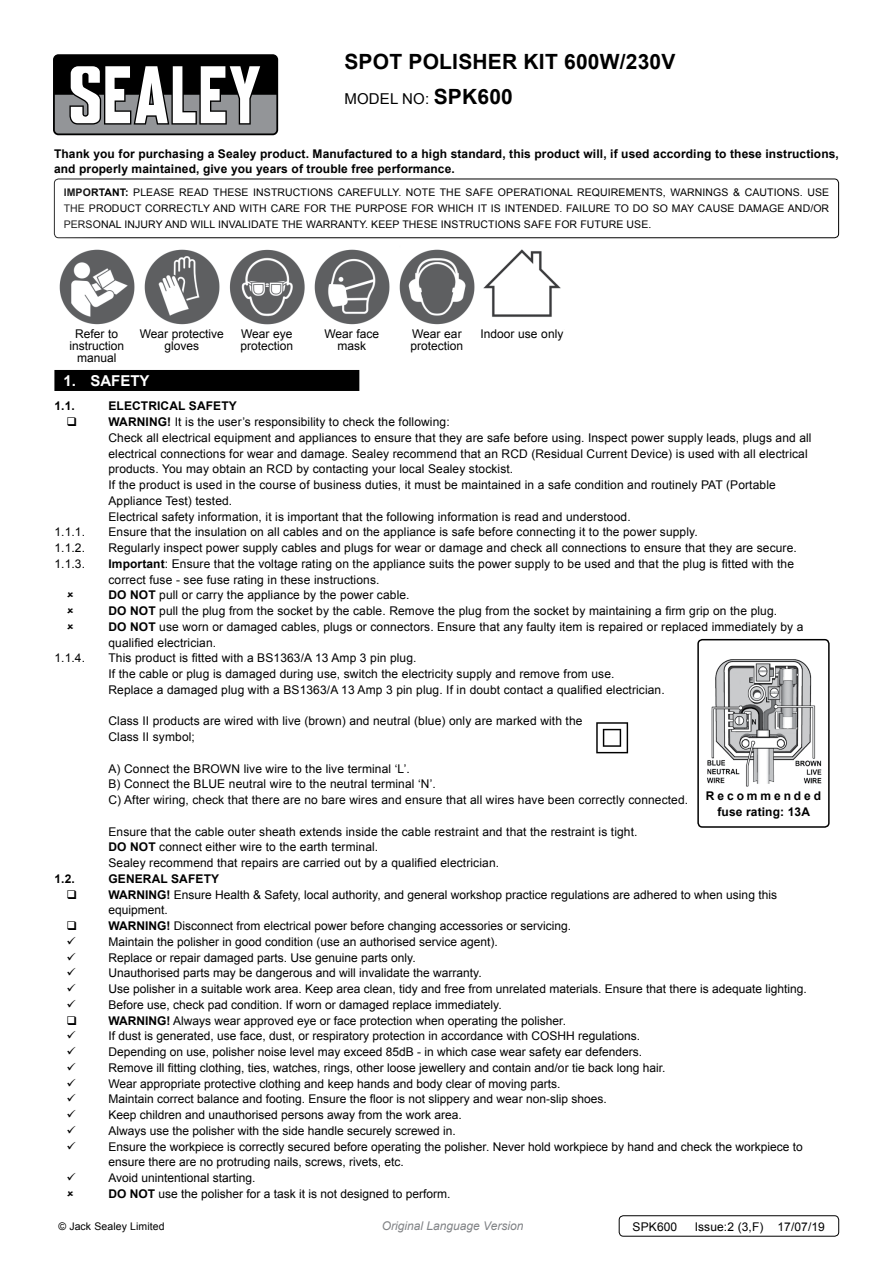
<style>
.page{position:relative;width:893px;height:1263px;background:#fff}
.page>*{position:absolute;margin:0;border:0;box-sizing:border-box;transform-origin:0 0}
.t1{font:700 21px "Arial";letter-spacing:.01em;color:#000}
.t2{font:15px "Arial";letter-spacing:.01em;color:#000}
.t3{font:700 15px "Arial";color:#fff}
.t4{font:12px/15.8px "Arial";letter-spacing:.01em;color:#000}
.t5{font:700 12px/15.8px "Arial";letter-spacing:.01em;color:#000}
.t6{font:italic 12px "Arial";color:#808285}
.t7{font:10.5px/15.8px "Arial";letter-spacing:.01em;color:#000;text-align:justify}
.s1{font-weight:700;font-size:21px}
.s2{font-weight:700}
.s3{font-weight:400;font-size:12px;color:#000}
</style>
<div class="page">
<div style="left:54px;top:179px;width:785px;height:59px;border:1px solid #000;border-radius:4px"></div>
<div style="left:54px;top:370px;width:305px;height:21px;background:#000"></div>
<img style="left:596px;top:722px;width:33px;height:32px">
<div style="left:619px;top:1215px;width:220px;height:21px;border:1px solid #000;border-radius:4px"></div>
<img style="left:59px;top:249px;width:502px;height:76px">
<svg style="left:53px;top:54px;width:226px;height:82px"></svg>
<img style="left:707px;top:659px;width:115px;height:128px">
<div style="left:697px;top:639px;width:133px;height:189px;border:2px solid #000;border-radius:4px"></div>
<h1 class="t1" style="left:344px;top:48px;width:333px">spot polisher kit 600w/230v</h1>
<p class="t2" style="left:344px;top:88px;width:170px">model no: <span class="s1">spk600</span></p>
<p class="t5" style="left:54px;top:146px;width:786px">Thank you for purchasing a Sealey product. Manufactured to a high standard, this product will, if used according to these instructions, and properly maintained, give you years of trouble free performance.</p>
<p class="t7" style="left:64px;top:185px;width:767px"><span class="s2">IMPORTANT:</span> PLEASE READ THESE INSTRUCTIONS CAREFULLY. NOTE THE SAFE OPERATIONAL REQUIREMENTS, WARNINGS &amp; CAUTIONS. USE THE PRODUCT CORRECTLY AND WITH CARE FOR THE PURPOSE FOR WHICH IT IS INTENDED. FAILURE TO DO SO MAY CAUSE DAMAGE AND/OR PERSONAL INJURY AND WILL INVALIDATE THE WARRANTY. KEEP THESE INSTRUCTIONS SAFE FOR FUTURE USE.</p>
<p class="t4" style="left:69px;top:328px;width:56px;line-height:12px;text-align:center">Refer to instruction manual</p>
<p class="t4" style="left:140px;top:328px;width:86px;line-height:12px;text-align:center">Wear protective gloves</p>
<p class="t4" style="left:240px;top:328px;width:54px;line-height:12px">Wear eye protection</p>
<p class="t4" style="left:324px;top:328px;width:56px;line-height:12px;text-align:center">Wear face mask</p>
<p class="t4" style="left:411px;top:328px;width:54px;line-height:12px">Wear ear protection</p>
<p class="t4" style="left:481px;top:326px;width:84px">Indoor use only</p>
<p class="t3" style="left:63px;top:370px;width:90px">1. SAFETY<span class="s3">i</span></p>
<p class="t5" style="left:54px;top:399px;width:39px">1.1. E</p>
<p class="t5" style="left:117px;top:399px;width:82px">lectrical Saf</p>
<p class="t4" style="left:108px;top:398px;width:705px;text-indent:105px"><span class="s2">ety<br>WARNING!</span> It is the user’s responsibility to check the following:<br>Check all electrical equipment and appliances to ensure that they are safe before using. Inspect power supply leads, plugs and all electrical connections for wear and damage. Sealey recommend that an RCD (Residual Current Device) is used with all electrical products. You may obtain an RCD by contacting your local Sealey stockist.<br>If the product is used in the course of business duties, it must be maintained in a safe condition and routinely PAT (Portable Appliance Test) tested.</p>
<p class="t4" style="left:81px;top:509px;width:19px">E</p>
<p class="t4" style="left:117px;top:509px;width:516px">lectrical safety information, it is important that the following information is read and understood.</p>
<p class="t4" style="left:54px;top:524px;width:43px">1.1.1. E</p>
<p class="t4" style="left:117px;top:524px;width:583px">nsure that the insulation on all cables and on the appliance is safe before connecting it to the power supply.</p>
<p class="t4" style="left:54px;top:540px;width:32px">1.1.2.</p>
<p class="t4" style="left:108px;top:540px;width:690px">Regularly inspect power supply cables and plugs for wear or damage and check all connections to ensure that they are secure.</p>
<p class="t4" style="left:54px;top:556px;width:41px">1.1.3. <span class="s2">I</span></p>
<p class="t4" style="left:108px;top:556px;width:697px"><span class="s2">mportant</span>: Ensure that the voltage rating on the appliance suits the power supply to be used and that the plug is fitted with the correct fuse - see fuse rating in these instructions.<br><span class="s2">DO NOT</span> pull or carry the appliance by the power cable.<br><span class="s2">DO NOT</span> pull the plug from the socket by the cable. Remove the plug from the socket by maintaining a firm grip on the plug.<br><span class="s2">DO NOT</span> use worn or damaged cables, plugs or connectors. Ensure that any faulty item is repaired or replaced immediately by a qualified electrician.</p>
<p class="t4" style="left:54px;top:650px;width:32px">1.1.4.</p>
<p class="t4" style="left:108px;top:650px;width:558px">This product is fitted with a BS1363/A 13 Amp 3 pin plug.<br>If the cable or plug is damaged during use, switch the electricity supply and remove from use.<br>Replace a damaged plug with a BS1363/A 13 Amp 3 pin plug. If in doubt contact a qualified electrician.</p>
<p class="t4" style="left:108px;top:713px;width:476px">Class II products are wired with live (brown) and neutral (blue) only are marked with the<br>Class II symbol;</p>
<p class="t4" style="left:108px;top:761px;width:581px">A) Connect the BROWN live wire to the live terminal ‘L’.<br>B) Connect the BLUE neutral wire to the neutral terminal ‘N’.<br>C) After wiring, check that there are no bare wires and ensure that all wires have been correctly connected.</p>
<p class="t4" style="left:54px;top:824px;width:32px">E</p>
<p class="t4" style="left:108px;top:824px;width:531px;text-indent:8px">nsure that the cable outer sheath extends inside the cable restraint and that the restraint is tight.<br><span class="s2">DO NOT</span> connect either wire to the earth terminal.<br>Sealey recommend that repairs are carried out by a qualified electrician.</p>
<p class="t5" style="left:706px;top:788px;width:117px;text-align:center">recommended fuse rating: 13A</p>
<p class="t5" style="left:54px;top:871px;width:22px">1.2.</p>
<p class="t4" style="left:108px;top:871px;width:670px"><span class="s2">General safety<br>WARNING!</span> Ensure Health &amp; Safety, local authority, and general workshop practice regulations are adhered to when using this equipment.<br><span class="s2">WARNING!</span> Disconnect from electrical power before changing accessories or servicing.</p>
<p class="t4" style="left:93px;top:934px;width:10px">M</p>
<p class="t4" style="left:108px;top:934px;width:700px;text-indent:10px">aintain the polisher in good condition (use an authorised service agent).<br>Replace or repair damaged parts. Use genuine parts only.<br>Unauthorised parts may be dangerous and will invalidate the warranty.<br>Use polisher in a suitable work area. Keep area clean, tidy and free from unrelated materials. Ensure that there is adequate lighting.<br>Before use, check pad condition. If worn or damaged replace immediately.<br><span class="s2">WARNING!</span> Always wear approved eye or face protection when operating the polisher.<br>If dust is generated, use face, dust, or respiratory protection in accordance with COSHH regulations.<br>Depending on use, polisher noise level may exceed 85dB - in which case wear safety ear defenders.<br>Remove ill fitting clothing, ties, watches, rings, other loose jewellery and contain and/or tie back long hair.<br>Wear appropriate protective clothing and keep hands and body clear of moving parts.</p>
<p class="t4" style="left:93px;top:1091px;width:10px">M</p>
<p class="t4" style="left:108px;top:1091px;width:500px;text-indent:10px">aintain correct balance and footing. Ensure the floor is not slippery and wear non-slip shoes.<br>Keep children and unauthorised persons away from the work area.<br>Always use the polisher with the side handle securely screwed in.</p>
<p class="t4" style="left:93px;top:1138px;width:9px">E</p>
<p class="t4" style="left:108px;top:1138px;width:696px;text-indent:8px">nsure the workpiece is correctly secured before operating the polisher. N ever hold workpiece by hand and check the workpiece to ensure there are no protruding nails, screws, rivets, etc.<br>Avoid unintentional starting.<br><span class="s2">DO NOT</span> use the polisher for a task it is not designed to perform.</p>
<p class="t7" style="left:58px;top:1219px;width:108px">© Jack Sealey Limited</p>
<p class="t6" style="left:382px;top:1218px;width:143px">Original Language Version</p>
<p class="t4" style="left:633px;top:1218px;width:46px">SPK600</p>
<p class="t4" style="left:695px;top:1218px;width:132px">Issue:2 (3,F) 17/07/19</p>
</div>
